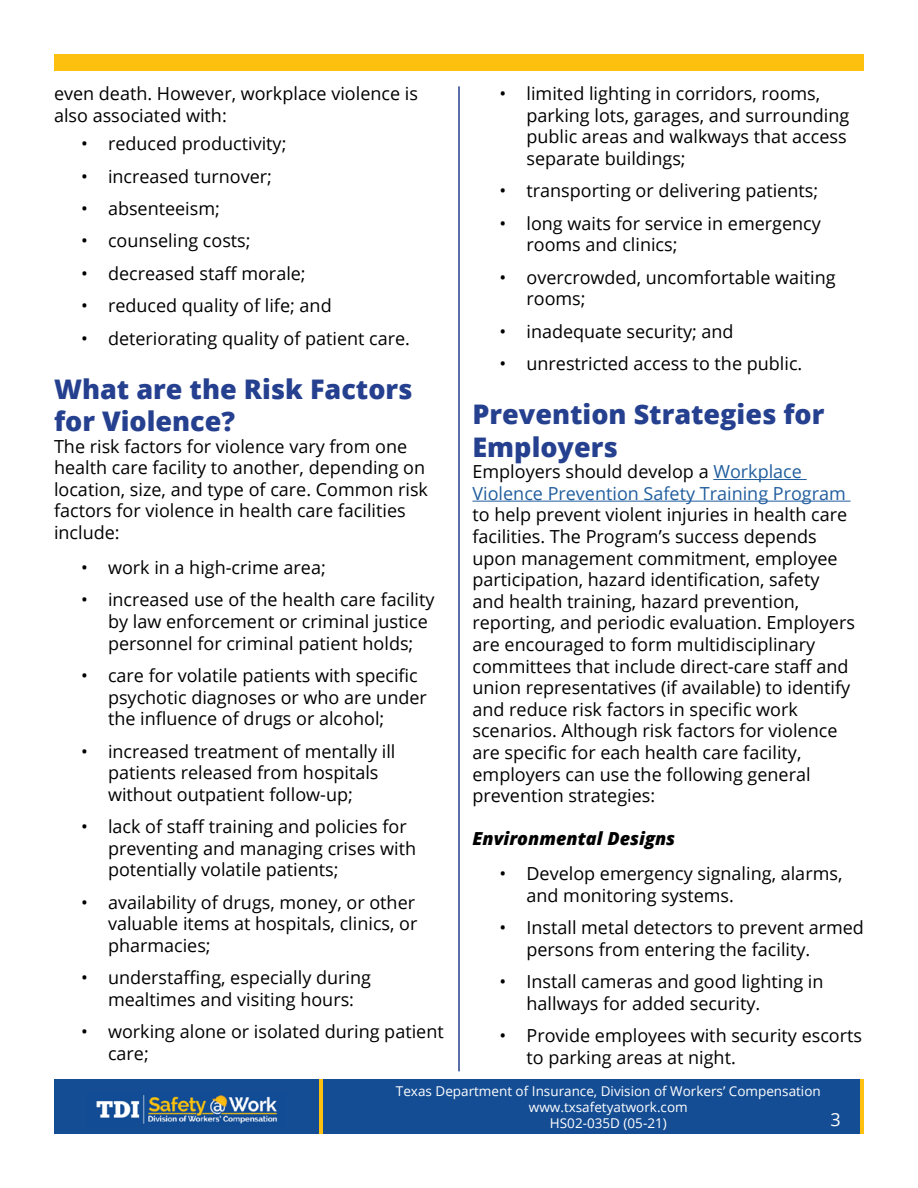
<style>
.page{position:relative;width:918px;height:1188px;background:#fff}
.page>*{position:absolute;margin:0;border:0;box-sizing:border-box;transform-origin:0 0}
.t1{font:800 27px/32.4px "Open Sans";color:#25408f}
.t2{font:18px/21.6px "Open Sans";color:#000}
.t3{font:18px/21.6px "Open Sans";color:#215e9e}
.t4{font:italic 800 18px "Open Sans";color:#000}
.t5{font:18px "Open Sans";color:#fff}
.t6{font:13.5px/16.2px "Open Sans";color:#fff;text-align:center}
.s1{color:#000}
</style>
<div class="page">
<div style="left:54px;top:1080px;width:810px;height:54px;background:#154d94"></div>
<img style="left:96px;top:1095px;width:181px;height:29px">
<hr style="left:860px;top:1080px;width:4px;height:54px;background:#fec00f">
<hr style="left:319px;top:1080px;width:4px;height:54px;background:#fec00f">
<hr style="left:458px;top:86px;width:2px;height:985px;background:#25408f">
<div style="left:54px;top:54px;width:810px;height:17px;background:#fec00f"></div>
<hr style="left:713px;top:479px;width:94px;height:1px;background:#215e9e">
<hr style="left:472px;top:501px;width:379px;height:1px;background:#215e9e">
<p class="t2" style="left:54px;top:82px;width:366px">even death. However, workplace violence is also associated with:</p>
<p class="t2" style="left:81px;top:132px;width:207px">• reduced productivity;</p>
<p class="t2" style="left:81px;top:165px;width:192px">• increased turnover;</p>
<p class="t2" style="left:81px;top:197px;width:140px">• absenteeism;</p>
<p class="t2" style="left:81px;top:230px;width:171px">• counseling costs;</p>
<p class="t2" style="left:81px;top:262px;width:226px">• decreased staff morale;</p>
<p class="t2" style="left:81px;top:294px;width:252px">• reduced quality of life; and</p>
<p class="t2" style="left:81px;top:327px;width:331px">• deteriorating quality of patient care.</p>
<h1 class="t1" style="left:54px;top:371px;width:360px">What are the Risk Factors for Violence?</h1>
<p class="t2" style="left:54px;top:435px;width:376px">The risk factors for violence vary from one health care facility to another, depending on location, size, and type of care. Common risk factors for violence in health care facilities include:</p>
<p class="t2" style="left:81px;top:556px;width:246px">• work in a high-crime area;</p>
<p class="t2" style="left:108px;top:589px;width:328px;text-indent:-27px">• increased use of the health care facility by law enforcement or criminal justice personnel for criminal patient holds;</p>
<p class="t2" style="left:108px;top:664px;width:320px;text-indent:-27px">• care for volatile patients with specific psychotic diagnoses or who are under the influence of drugs or alcohol;</p>
<p class="t2" style="left:108px;top:740px;width:289px;text-indent:-27px">• increased treatment of mentally ill patients released from hospitals without outpatient follow-up;</p>
<p class="t2" style="left:108px;top:815px;width:310px;text-indent:-27px">• lack of staff training and policies for preventing and managing crises with potentially volatile patients;</p>
<p class="t2" style="left:108px;top:891px;width:311px;text-indent:-27px">• availability of drugs, money, or other valuable items at hospitals, clinics, or pharmacies;</p>
<p class="t2" style="left:81px;top:967px;width:292px;text-align:center">• understaffing, especially during mealtimes and visiting hours:</p>
<p class="t2" style="left:108px;top:1021px;width:337px;text-indent:-27px">• working alone or isolated during patient care;</p>
<p class="t2" style="left:526px;top:82px;width:324px;text-indent:-27px">• limited lighting in corridors, rooms, parking lots, garages, and surrounding public areas and walkways that access separate buildings;</p>
<p class="t2" style="left:500px;top:180px;width:320px">• transporting or delivering patients;</p>
<p class="t2" style="left:526px;top:212px;width:296px;text-indent:-27px">• long waits for service in emergency rooms and clinics;</p>
<p class="t2" style="left:526px;top:266px;width:311px;text-indent:-27px">• overcrowded, uncomfortable waiting rooms;</p>
<p class="t2" style="left:500px;top:320px;width:236px">• inadequate security; and</p>
<p class="t2" style="left:500px;top:352px;width:304px">• unrestricted access to the public.</p>
<h1 class="t1" style="left:472px;top:397px;width:354px">Prevention Strategies for<br>Employers</h1>
<p class="t3" style="left:472px;top:460px;width:375px"><span class="s1">Employers should develop a</span> Workplace<br>Violence Prevention Safety Training Program</p>
<p class="t2" style="left:472px;top:504px;width:384px">to help prevent violent injuries in health care facilities. The Program’s success depends upon management commitment, employee participation, hazard identification, safety and health training, hazard prevention, reporting, and periodic evaluation. Employers are encouraged to form multidisciplinary committees that include direct-care staff and union representatives (if available) to identify and reduce risk factors in specific work scenarios. Although risk factors for violence are specific for each health care facility, employers can use the following general prevention strategies:</p>
<p class="t4" style="left:472px;top:825px;width:204px">Environmental Designs</p>
<p class="t2" style="left:526px;top:863px;width:317px;text-indent:-27px">• Develop emergency signaling, alarms, and monitoring systems.</p>
<p class="t2" style="left:526px;top:917px;width:339px;text-indent:-27px">• Install metal detectors to prevent armed persons from entering the facility.</p>
<p class="t2" style="left:526px;top:971px;width:299px;text-indent:-27px">• Install cameras and good lighting in hallways for added security.</p>
<p class="t2" style="left:526px;top:1025px;width:337px;text-indent:-27px">• Provide employees with security escorts to parking areas at night.</p>
<p class="t6" style="left:396px;top:1082px;width:426px">Texas Department of Insurance, Division of Workers’ Compensation www.txsafetyatwork.com<br>HS02-035D (05-21)</p>
<p class="t5" style="left:831px;top:1107px;width:12px">3</p>
</div>
